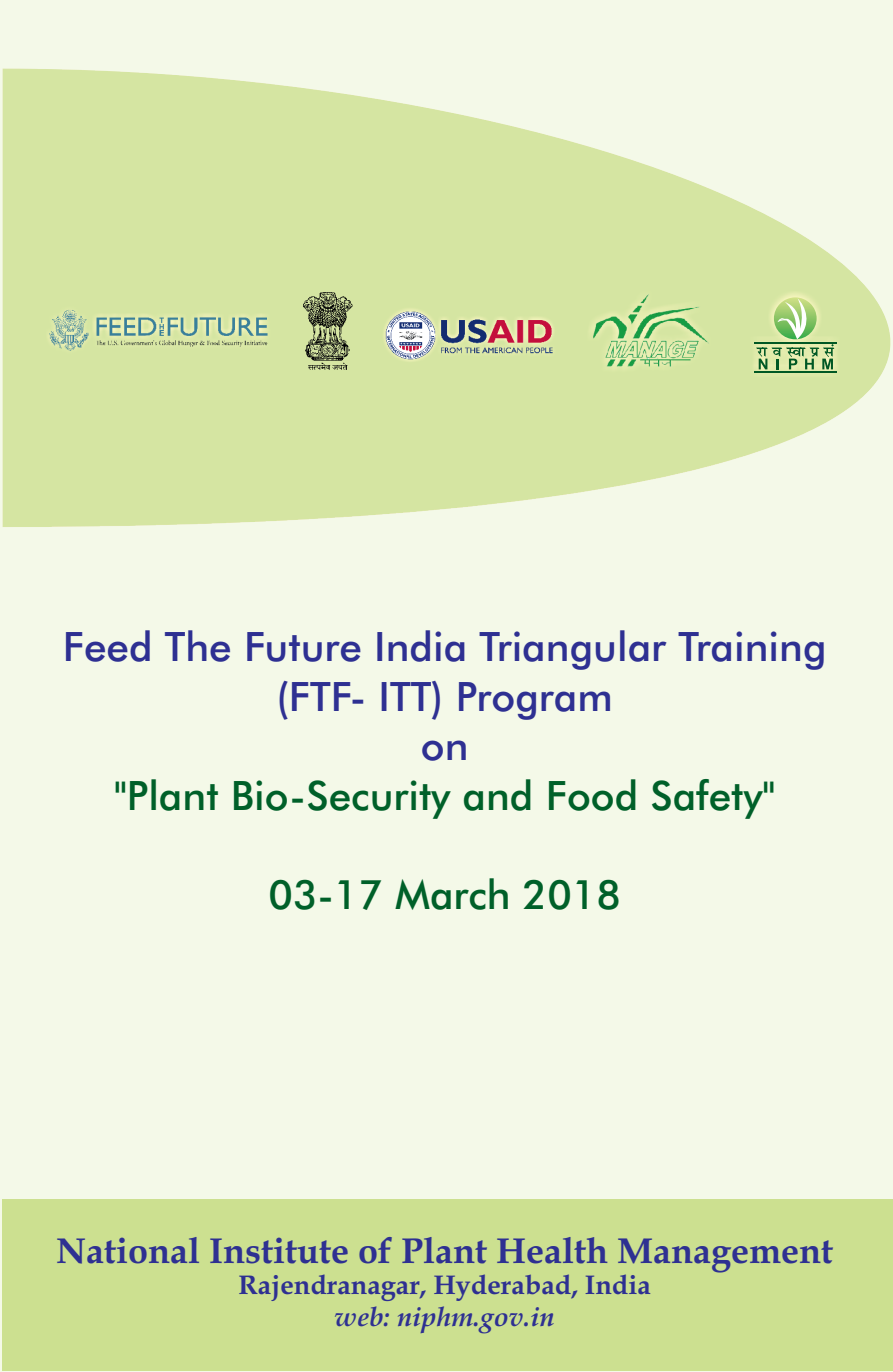
<style>
.page{position:relative;width:893px;height:1372px;background:#fff}
.page>*{position:absolute;margin:0;border:0;box-sizing:border-box;transform-origin:0 0}
.t1{font:500 40.5px/49.5px "Futura BT";color:#2e3092;text-align:center}
.t2{font:500 40.5px "Futura BT";color:#006029}
.t3{font:700 36px "Book Antiqua";color:#2e3092}
.t4{font:700 27px "Book Antiqua";color:#2e3092}
.t5{font:italic 700 27px "Book Antiqua";color:#2e3092}
</style>
<div class="page">
<img style="left:3px;top:69px;width:887px;height:458px">
<div style="left:2px;top:1198px;width:891px;height:171px;background:#cce090"></div>
<div style="left:584px;top:276px;width:133px;height:98px;background:#d5e5a2"></div>
<img style="left:590px;top:282px;width:121px;height:85px">
<img style="left:749px;top:292px;width:93px;height:86px">
<hr style="left:754px;top:343px;width:82px;height:1px;background:#005824">
<svg style="left:756px;top:298px;width:78px;height:71px;background:#b5d291"></svg>
<hr style="left:754px;top:371px;width:82px;height:1px;background:#005824">
<img style="left:304px;top:292px;width:48px;height:78px">
<div style="left:377px;top:306px;width:190px;height:59px;background:#d5e5a2"></div>
<img style="left:381px;top:310px;width:182px;height:51px">
<div style="left:42px;top:301px;width:248px;height:67px;background:#d5e5a2"></div>
<img style="left:46px;top:305px;width:48px;height:48px">
<img style="left:78px;top:310px;width:207px;height:54px">
<p class="t1" style="left:63px;top:626px;width:765px">Feed The Future India Triangular Training (FTF- ITT) Program<br>on</p>
<p class="t2" style="left:114px;top:779px;width:663px">"Plant Bio-Security and Food Safety"</p>
<p class="t2" style="left:269px;top:878px;width:354px">03-17 March 2018</p>
<p class="t3" style="left:56px;top:1236px;width:778px">National Institute of Plant Health Management</p>
<p class="t4" style="left:238px;top:1274px;width:414px">Rajendranagar, Hyderabad, India</p>
<p class="t5" style="left:335px;top:1305px;width:222px">web: niphm.gov.in</p>
</div>
